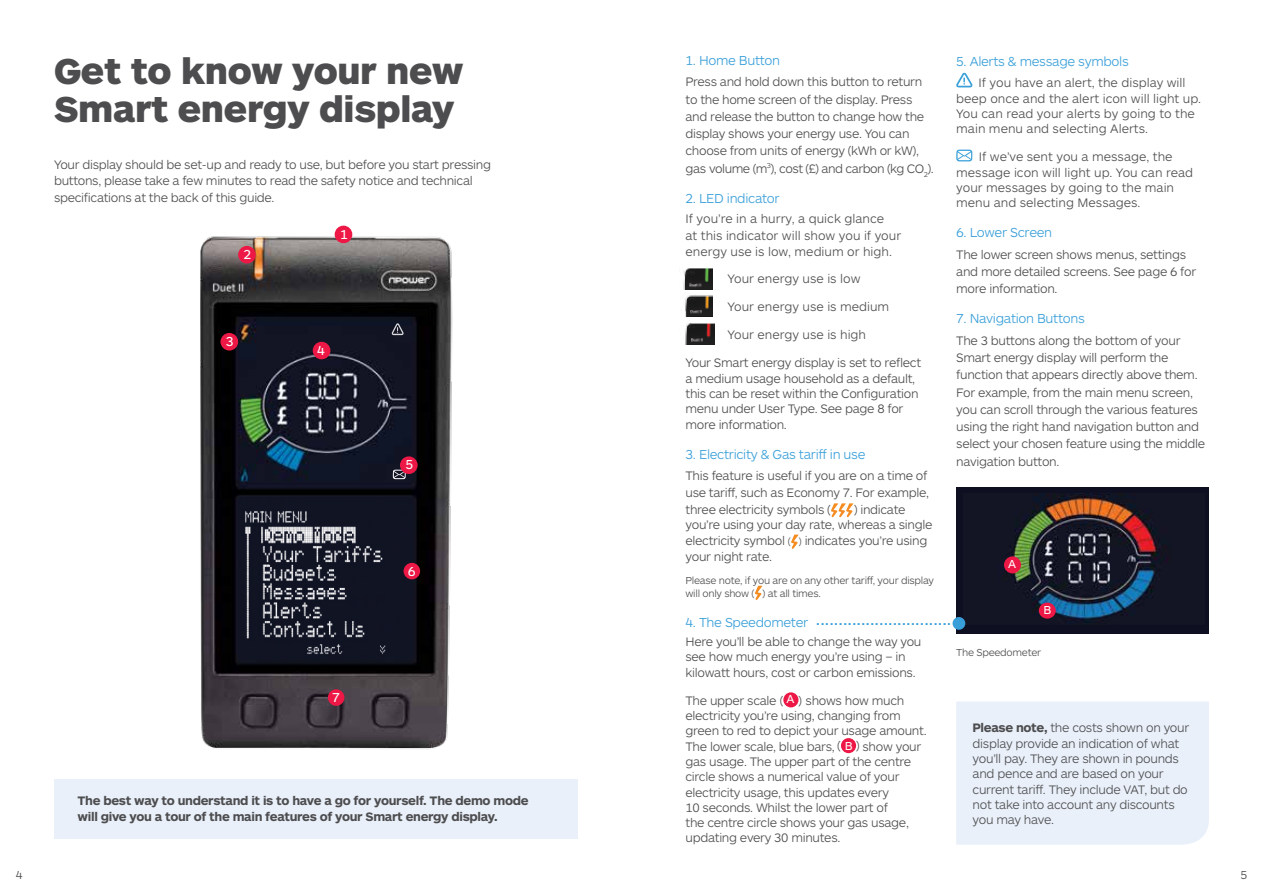
<style>
.page{position:relative;width:1263px;height:893px;background:#fff}
.page>*{position:absolute;margin:0;border:0;box-sizing:border-box;transform-origin:0 0}
.t1{font:900 37.5px/37.5px "ARS Maquette Pro";letter-spacing:-.01em;color:#4d4d4f}
.t2{font:18px "ARS Maquette Pro";color:#399fd9}
.t3{font:300 13.5px "ARS Maquette Pro";letter-spacing:-.025em;color:#399fd9}
.t4{font:13.5px "ARS Maquette Pro";color:#fff}
.t5{font:300 12.75px/15.3px "ARS Maquette Pro";letter-spacing:-.025em;color:#4d4d4f}
.t6{font:300 12.75px/15.3px "ARS Maquette Pro";color:#4d4d4f}
.t7{font:700 12.75px/16.5px "ARS Maquette Pro";letter-spacing:-.025em;color:#4d4d4f}
.t8{font:12px "ARS Maquette Pro";color:#fff}
.t9{font:300 12px "ARS Maquette Pro";color:#4d4d4f}
.t10{font:300 10.5px/12.6px "ARS Maquette Pro";letter-spacing:-.025em;color:#4d4d4f}
.s1{font-size:10.5px}
.s2{font-weight:700}
</style>
<div class="page">
<div style="left:956px;top:701px;width:253px;height:144px;background:#e9f0f9"></div>
<div style="left:956px;top:487px;width:253px;height:147px;background:#0e0f21"></div>
<img style="left:963px;top:494px;width:206px;height:130px">
<img style="left:200px;top:225px;width:253px;height:524px">
<svg style="left:831px;top:503px;width:22px;height:14px"></svg>
<svg style="left:791px;top:535px;width:7px;height:14px"></svg>
<svg style="left:755px;top:586px;width:7px;height:14px"></svg>
<svg style="left:956px;top:73px;width:16px;height:15px"></svg>
<svg style="left:956px;top:150px;width:17px;height:11px"></svg>
<img style="left:683px;top:268px;width:30px;height:21px">
<img style="left:685px;top:295px;width:28px;height:22px">
<img style="left:685px;top:322px;width:29px;height:22px">
<div style="left:952px;top:617px;width:13px;height:13px;background:#399fd9;border-radius:50%"></div>
<div style="left:335px;top:226px;width:17px;height:17px;background:#ed1846;border-radius:50%"></div>
<div style="left:238px;top:246px;width:18px;height:17px;background:#ed1846;border-radius:50%"></div>
<div style="left:220px;top:333px;width:18px;height:18px;background:#ed1846;border-radius:50%"></div>
<div style="left:313px;top:342px;width:17px;height:17px;background:#ed1846;border-radius:50%"></div>
<div style="left:328px;top:689px;width:16px;height:17px;background:#ed1846;border-radius:50%"></div>
<svg style="left:392px;top:470px;width:15px;height:9px"></svg>
<div style="left:400px;top:456px;width:18px;height:18px;background:#ed1846;border-radius:50%"></div>
<svg style="left:392px;top:323px;width:12px;height:12px"></svg>
<img style="left:238px;top:498px;width:175px;height:162px">
<div style="left:404px;top:563px;width:16px;height:16px;background:#ed1846;border-radius:50%"></div>
<div style="left:54px;top:779px;width:523px;height:60px;background:#e9f0f9"></div>
<div style="left:1004px;top:556px;width:17px;height:17px;background:#ed1846;border-radius:50%"></div>
<div style="left:1039px;top:603px;width:17px;height:16px;background:#ed1846;border-radius:50%"></div>
<div style="left:783px;top:692px;width:15px;height:15px;background:#ed1846;border-radius:50%"></div>
<div style="left:841px;top:738px;width:15px;height:15px;background:#ed1846;border-radius:50%"></div>
<h1 class="t1" style="left:54px;top:50px;width:411px">Get to know your new<br>Smart energy display</h1>
<p class="t5" style="left:54px;top:155px;width:438px;line-height:16.5px">Your display should be set-up and ready to use, but before you start pressing buttons, please take a few minutes to read the safety notice and technical specifications at the back of this guide.</p>
<p class="t4" style="left:244px;top:245px;width:9px">2</p>
<p class="t4" style="left:226px;top:333px;width:9px">3</p>
<p class="t4" style="left:340px;top:225px;width:9px">1</p>
<p class="t4" style="left:317px;top:341px;width:9px">4</p>
<p class="t4" style="left:332px;top:689px;width:9px">7</p>
<p class="t4" style="left:405px;top:456px;width:9px">5</p>
<p class="t4" style="left:408px;top:562px;width:9px">6</p>
<p class="t7" style="left:78px;top:791px;width:452px">The best way to understand it is to have a go for yourself. The demo mode will give you a tour of the main features of your Smart energy display.</p>
<p class="t3" style="left:685px;top:51px;width:96px">1. Home Button</p>
<p class="t5" style="left:685px;top:73px;width:250px;line-height:17.2px">Press and hold down this button to return to the home screen of the display. Press and release the button to change how the display shows your energy use. You can choose from units of energy (kWh or kW), gas volume (m<sup>3</sup>), cost (£) and carbon (kg CO<sub>2</sub>).</p>
<p class="t3" style="left:685px;top:189px;width:96px">2. LED indicator</p>
<p class="t6" style="left:685px;top:210px;width:217px;line-height:16.5px">If you’re in a hurry, a quick glance<br>at this indicator will show you if your energy use is low, medium or high.</p>
<p class="t6" style="left:727px;top:270px;width:134px">Your energy use is low</p>
<p class="t6" style="left:727px;top:298px;width:163px">Your energy use is medium</p>
<p class="t5" style="left:685px;top:320px;width:237px;line-height:28px;text-indent:42px">Your energy use is high<br>Your Smart energy display is set to reflect</p>
<p class="t5" style="left:685px;top:370px;width:235px">a medium usage household as a default, this can be reset within the Configuration menu under User Type. See page 8 for more information.</p>
<p class="t3" style="left:685px;top:445px;width:181px">3. Electricity &amp; Gas tariff in use</p>
<p class="t5" style="left:685px;top:467px;width:245px;line-height:16.8px">This feature is useful if you are on a time of use tariff, such as Economy 7. For example, three electricity symbols (</p>
<p class="t3" style="left:956px;top:53px;width:174px">5. Alerts &amp; message symbols</p>
<p class="t6" style="left:956px;top:75px;width:247px;text-indent:22px">If you have an alert, the display will beep once and the alert icon will light up.<br>You can read your alerts by going to the main menu and selecting Alerts.</p>
<p class="t6" style="left:956px;top:149px;width:238px;text-indent:23px">If we’ve sent you a message, the message icon will light up. You can read your messages by going to the main menu and selecting Messages.</p>
<p class="t3" style="left:956px;top:224px;width:97px">6. Lower Screen</p>
<p class="t5" style="left:956px;top:245px;width:242px;line-height:17.2px">The lower screen shows menus, settings and more detailed screens. See page 6 for more information.</p>
<p class="t3" style="left:956px;top:310px;width:130px">7. Navigation Buttons</p>
<p class="t5" style="left:956px;top:331px;width:250px;line-height:17.2px">The 3 buttons along the bottom of your Smart energy display will perform the function that appears directly above them.<br>For example, from the main menu screen, you can scroll through the various features using the right hand navigation button and select your chosen feature using the middle navigation button.</p>
<p class="t5" style="left:685px;top:501px;width:248px;text-indent:169px">) indicate you’re using your day rate, whereas a single electricity symbol <span class="s1">( )</span> indicates you’re using your night rate.</p>
<p class="t10" style="left:685px;top:573px;width:250px">Please note, if you are on any other tariff, your display will only show ( ) at all times.</p>
<p class="t3" style="left:685px;top:613px;width:124px">4. The Speedometer</p>
<p class="t5" style="left:685px;top:633px;width:237px">Here you’ll be able to change the way you see how much energy you’re using – in kilowatt hours, cost or carbon emissions.</p>
<p class="t5" style="left:685px;top:692px;width:243px">The upper scale ( ) shows how much electricity you’re using, changing from green to red to depict your usage amount.<br>The lower scale, blue bars, ( ) show your gas usage. The upper part of the centre circle shows a numerical value of your electricity usage, this updates every<br>10 seconds. Whilst the lower part of<br>the centre circle shows your gas usage, updating every 30 minutes.</p>
<p class="t8" style="left:1008px;top:556px;width:10px">A</p>
<p class="t8" style="left:1043px;top:602px;width:9px">B</p>
<h2 class="t2" style="left:816px;top:607px;width:137px">..............................</h2>
<p class="t10" style="left:956px;top:645px;width:86px">The Speedometer</p>
<p class="t8" style="left:786px;top:691px;width:10px">A</p>
<p class="t5" style="left:973px;top:720px;width:218px"><span class="s2">Please note,</span> the costs shown on your display provide an indication of what you’ll pay. They are shown in pounds and pence and are based on your current tariff. They include VAT, but do not take into account any discounts you may have.</p>
<p class="t8" style="left:845px;top:738px;width:9px">B</p>
<p class="t9" style="left:16px;top:867px;width:8px">4</p>
<p class="t9" style="left:1240px;top:867px;width:8px">5</p>
</div>
